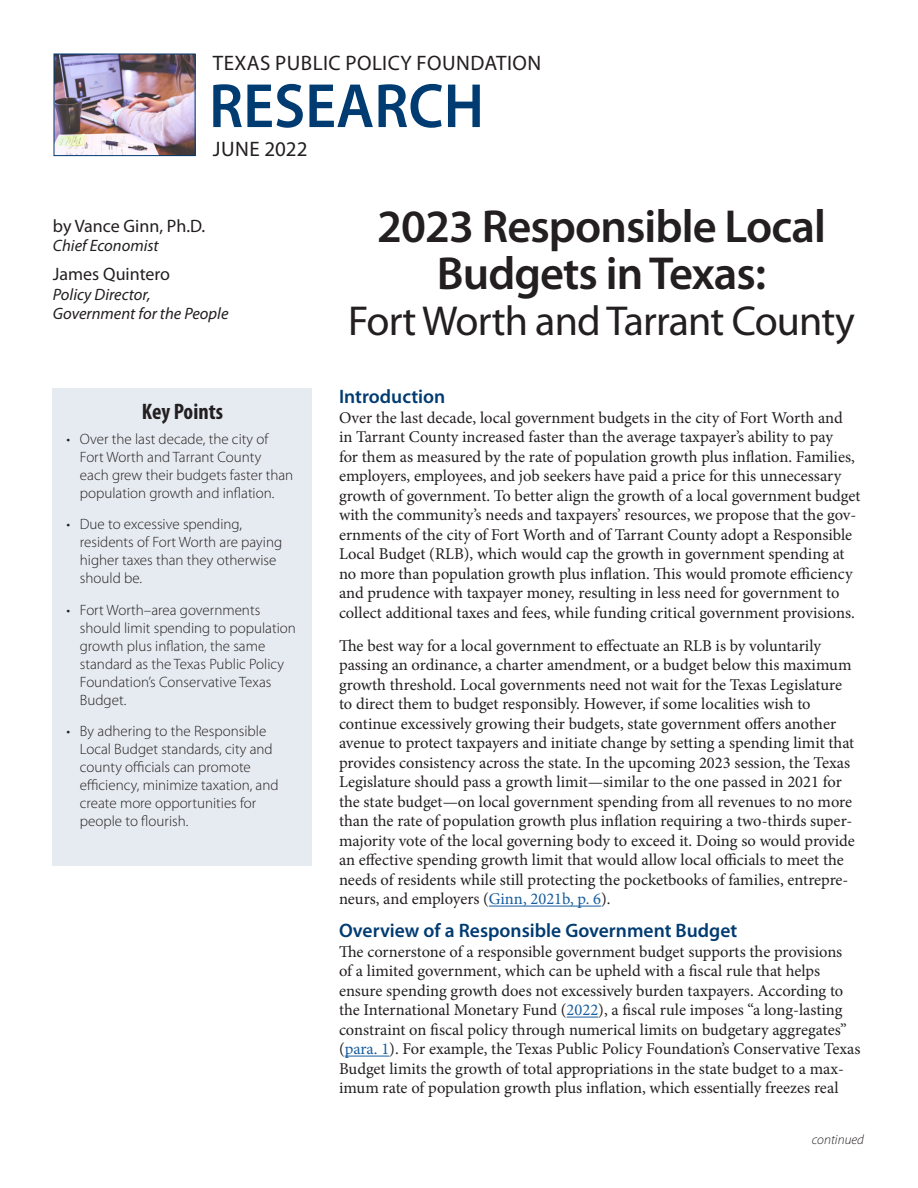
<style>
.page{position:relative;width:918px;height:1188px;background:#fff}
.page>*{position:absolute;margin:0;border:0;box-sizing:border-box;transform-origin:0 0}
.t1{font:600 63px "Myriad Pro";color:#003b71;scale:.95 1}
.t2{font:600 46.5px/46.5px "Myriad Pro";letter-spacing:-.02em;color:#231f20;text-align:center}
.t3{font:42px "Myriad Pro";letter-spacing:-.02em;color:#231f20}
.t4{font:700 condensed 22.5px "Myriad Pro";color:#231f20}
.t5{font:21px "Myriad Pro";letter-spacing:.02em;color:#231f20}
.Section_Heading{font:600 19.5px "Myriad Pro";color:#003b71}
.t6{font:18px "Myriad Pro";color:#231f20}
.Copy{font:16.5px/19.5px "Minion Pro";color:#231f20}
.t7{font:italic 16.5px/19.8px "Myriad Pro";color:#231f20}
.t8{font:300 15px/18px "Myriad Pro";color:#231f20}
.t9{font:italic 300 13.5px "Myriad Pro";color:#231f20}
.s1{color:#175d9e}
</style>
<div class="page">
<img style="left:56px;top:56px;width:137px;height:98px">
<div style="left:54px;top:54px;width:141px;height:102px;border:1px solid #003b71"></div>
<div style="left:53px;top:389px;width:259px;height:477px;background:#e6ebf1"></div>
<hr style="left:489px;top:906px;width:112px;height:1px;background:#175d9e">
<hr style="left:567px;top:1017px;width:31px;height:1px;background:#175d9e">
<hr style="left:345px;top:1056px;width:44px;height:1px;background:#175d9e">
<p class="t5" style="left:213px;top:50px;width:330px">TEXAS PUBLIC POLICY FOUNDATION</p>
<p class="t1" style="left:209px;top:66px;width:291px">RESEARCH</p>
<p class="t5" style="left:213px;top:136px;width:96px">JUNE 2022</p>
<p class="t6" style="left:53px;top:215px;width:154px">by Vance Ginn, Ph.D.</p>
<p class="t7" style="left:53px;top:236px;width:107px">Chief Economist</p>
<p class="t6" style="left:53px;top:263px;width:119px">James Quintero</p>
<p class="t7" style="left:53px;top:284px;width:177px">Policy Director,<br>Government for the People</p>
<p class="t4" style="left:142px;top:398px;width:83px">Key Points</p>
<p class="t8" style="left:80px;top:430px;width:215px;text-indent:-14px">• Over the last decade, the city of Fort Worth and Tarrant County each grew their budgets faster than population growth and inflation.</p>
<p class="t8" style="left:80px;top:515px;width:204px;text-indent:-14px">• Due to excessive spending, residents of Fort Worth are paying higher taxes than they otherwise should be.</p>
<p class="t8" style="left:80px;top:601px;width:217px;text-indent:-14px">• Fort Worth–area governments should limit spending to population growth plus inflation, the same standard as the Texas Public Policy<br>Foundation’s Conservative Texas<br>Budget.</p>
<p class="t8" style="left:80px;top:722px;width:200px;text-indent:-14px">• By adhering to the Responsible<br>Local Budget standards, city and county officials can promote efficiency, minimize taxation, and create more opportunities for people to flourish.</p>
<p class="t2" style="left:377px;top:202px;width:450px">2023 Responsible Local<br>Budgets in Texas:</p>
<p class="t3" style="left:348px;top:295px;width:508px">Fort Worth and Tarrant County</p>
<p class="Section_Heading" style="left:339px;top:384px;width:108px">Introduction</p>
<p class="Copy" style="left:339px;top:408px;width:523px">Over the last decade, local government budgets in the city of Fort Worth and in Tarrant County increased faster than the average taxpayer’s ability to pay<br>for them as measured by the rate of population growth plus inflation. Families, employers, employees, and job seekers have paid a price for this unnecessary growth of government. To better align the growth of a local government budget with the community’s needs and taxpayers’ resources, we propose that the gov&shy;ernments of the city of Fort Worth and of Tarrant County adopt a Responsible Local Budget (RLB), which would cap the growth in government spending at no more than population growth plus inflation. This would promote efficiency and prudence with taxpayer money, resulting in less need for government to collect additional taxes and fees, while funding critical government provisions.</p>
<p class="Copy" style="left:339px;top:636px;width:517px">The best way for a local government to effectuate an RLB is by voluntarily passing an ordinance, a charter amendment, or a budget below this maximum growth threshold. Local governments need not wait for the Texas Legislature to direct them to budget responsibly. However, if some localities wish to continue excessively growing their budgets, state government offers another avenue to protect taxpayers and initiate change by setting a spending limit that provides consistency across the state. In the upcoming 2023 session, the Texas Legislature should pass a growth limit—similar to the one passed in 2021 for the state budget—on local government spending from all revenues to no more than the rate of population growth plus inflation requiring a two-thirds super&shy;majority vote of the local governing body to exceed it. Doing so would provide an effective spending growth limit that would allow local officials to meet the needs of residents while still protecting the pocketbooks of families, entrepre&shy;neurs, and employers (<span class="s1">Ginn, 2021b, p. 6</span>).</p>
<p class="Section_Heading" style="left:339px;top:918px;width:400px">Overview of a Responsible Government Budget</p>
<p class="Copy" style="left:339px;top:942px;width:523px">The cornerstone of a responsible government budget supports the provisions<br>of a limited government, which can be upheld with a fiscal rule that helps ensure spending growth does not excessively burden taxpayers. According to the International Monetary Fund (<span class="s1">2022</span>), a fiscal rule imposes “a long-lasting constraint on fiscal policy through numerical limits on budgetary aggregates” (<span class="s1">para. 1</span>). For example, the Texas Public Policy Foundation’s Conservative Texas Budget limits the growth of total appropriations in the state budget to a max&shy;imum rate of population growth plus inflation, which essentially freezes real</p>
<p class="t9" style="left:812px;top:1132px;width:54px">continued</p>
</div>
